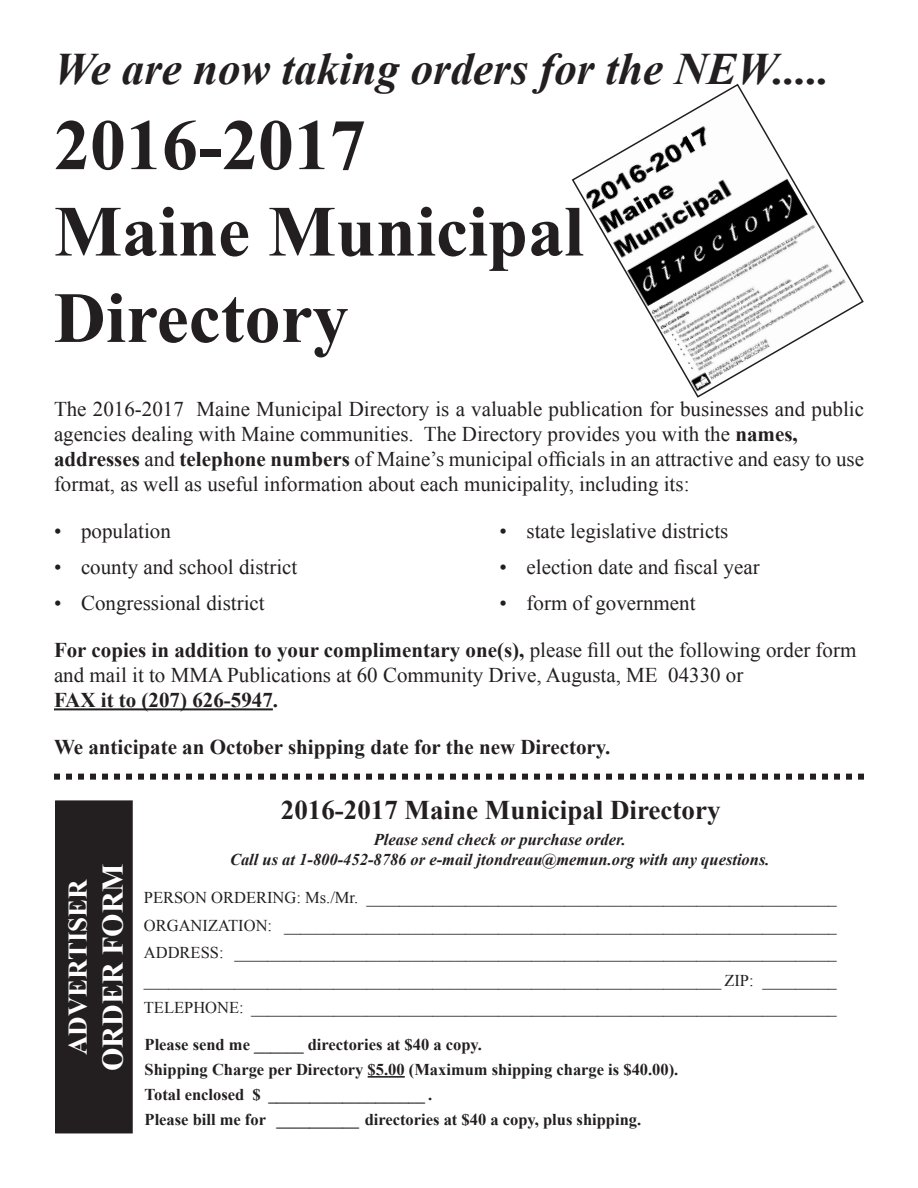
<style>
.page{position:relative;width:918px;height:1188px;background:#fff}
.page>*{position:absolute;margin:0;border:0;box-sizing:border-box;transform-origin:0 0}
.t1{font:700 72px/86.4px "Times New Roman";color:#231f20}
.t2{font:italic 700 45px "Times New Roman";color:#231f20}
.t3{font:700 30px "Times New Roman";color:#fff}
.t4{font:700 27px "Times New Roman";color:#231f20}
.t5{font:700 27px "Times New Roman";color:#fff}
.Body_text{font:21px/25.2px "Times New Roman";color:#231f20}
.t6{font:700 21px "Times New Roman";color:#231f20}
.t7{font:16.5px "Times New Roman";color:#231f20}
.t8{font:700 16.5px "Times New Roman";color:#231f20}
.t9{font:italic 700 16.5px "Times New Roman";color:#231f20}
.s1{font-weight:700}
</style>
<div class="page">
<svg style="left:54px;top:774px;width:810px;height:6px"></svg>
<hr style="left:54px;top:708px;width:219px;height:2px;background:#231f20">
<hr style="left:368px;top:1076px;width:37px;height:2px;background:#231f20">
<div style="left:56px;top:801px;width:76px;height:332px;background:#231f20"></div>
<div style="left:55px;top:800px;width:78px;height:333px;border:2px solid #231f20"></div>
<svg style="left:571px;top:83px;width:293px;height:315px"></svg>
<p class="t2" style="left:54px;top:38px;width:777px">We are now taking orders for the NEW.....</p>
<p class="t1" style="left:54px;top:100px;width:532px">2016-2017<br>Maine Municipal</p>
<p class="t1" style="left:54px;top:273px;width:296px">Directory</p>
<p class="Body_text" style="left:54px;top:396px;width:812px">The 2016-2017 Maine Municipal Directory is a valuable publication for businesses and public agencies dealing with Maine communities. The Directory provides you with the <span class="s1">names,</span></p>
<p class="Body_text" style="left:54px;top:446px;width:812px"><span class="s1">addresses</span> and <span class="s1">telephone numbers</span> of Maine’s municipal officials in an attractive and easy to use format, as well as useful information about each municipality, including its:</p>
<p class="Body_text" style="left:54px;top:518px;width:118px">• population</p>
<p class="Body_text" style="left:500px;top:518px;width:230px">• state legislative districts</p>
<p class="Body_text" style="left:54px;top:554px;width:245px">• county and school district</p>
<p class="Body_text" style="left:500px;top:554px;width:262px">• election date and fiscal year</p>
<p class="Body_text" style="left:54px;top:590px;width:212px">• Congressional district</p>
<p class="Body_text" style="left:500px;top:590px;width:198px">• form of government</p>
<p class="Body_text" style="left:54px;top:637px;width:804px"><span class="s1">For copies in addition to your complimentary one(s),</span> please fill out the following order form and mail it to MMA Publications at 60 Community Drive, Augusta, ME 04330 or<br><span class="s1">FAX it to (207) 626-5947.</span></p>
<p class="t6" style="left:54px;top:732px;width:558px">We anticipate an October shipping date for the new Directory.</p>
<p class="t5" style="left:59px;top:1055px;width:178px;rotate:-90deg">ADVERTISER</p>
<p class="t3" style="left:92px;top:1071px;width:209px;rotate:-90deg">ORDER FORM</p>
<p class="t4" style="left:281px;top:791px;width:441px">2016-2017 Maine Municipal Directory</p>
<p class="t9" style="left:374px;top:828px;width:254px">Please send check or purchase order.</p>
<p class="t9" style="left:230px;top:848px;width:541px">Call us at 1-800-452-8786 or e-mail jtondreau@memun.org with any questions.</p>
<p class="t7" style="left:144px;top:887px;width:694px">PERSON ORDERING: Ms./Mr. _________________________________________________________</p>
<p class="t7" style="left:144px;top:914px;width:694px">ORGANIZATION: ___________________________________________________________________</p>
<p class="t7" style="left:144px;top:942px;width:695px">ADDRESS: _________________________________________________________________________</p>
<p class="t7" style="left:144px;top:969px;width:694px">______________________________________________________________________ ZIP: _________</p>
<p class="t7" style="left:144px;top:996px;width:694px">TELEPHONE: _______________________________________________________________________</p>
<p class="t8" style="left:145px;top:1033px;width:339px">Please send me ______ directories at $40 a copy.</p>
<p class="t8" style="left:145px;top:1058px;width:535px">Shipping Charge per Directory $5.00 (Maximum shipping charge is $40.00).</p>
<p class="t8" style="left:145px;top:1083px;width:289px">Total enclosed $ ___________________ .</p>
<p class="t8" style="left:145px;top:1109px;width:498px">Please bill me for __________ directories at $40 a copy, plus shipping.</p>
</div>
